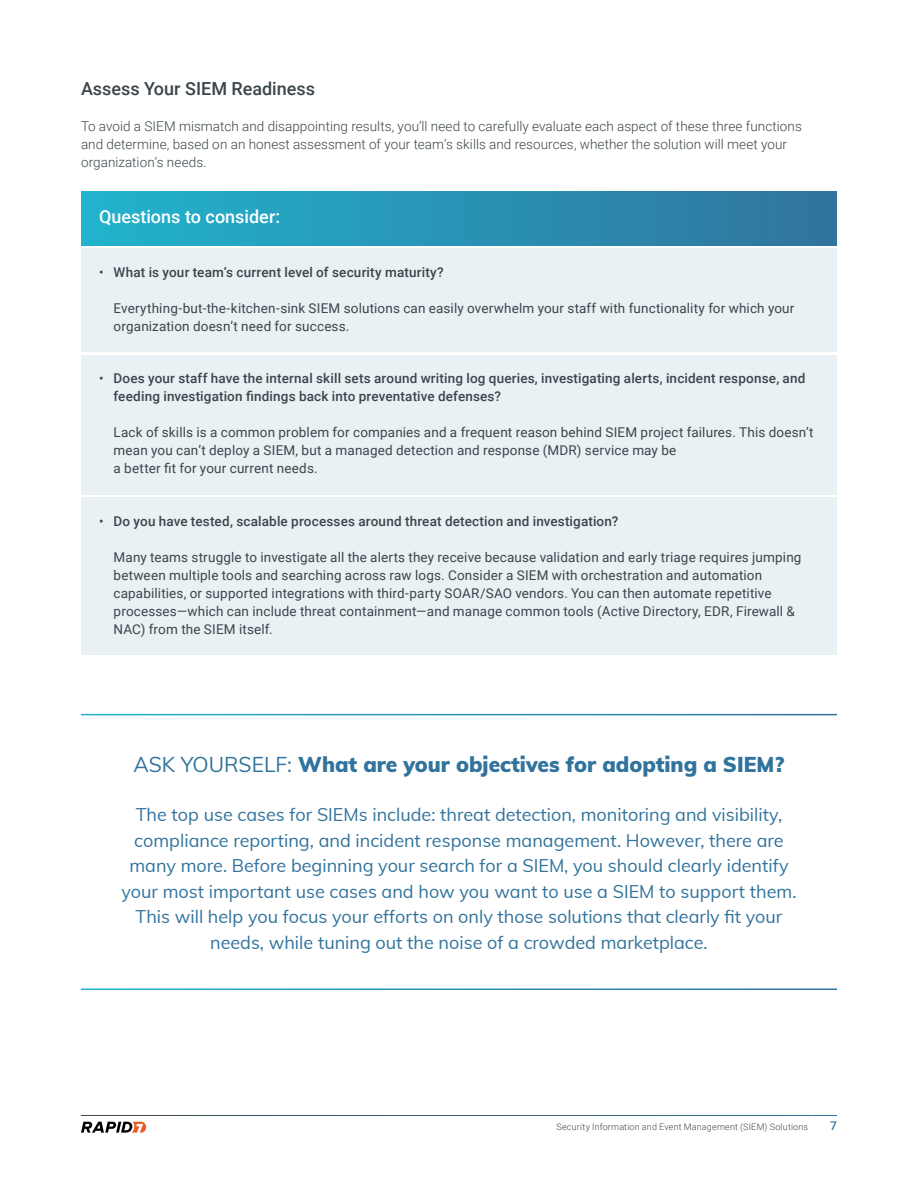
<style>
.page{position:relative;width:918px;height:1188px;background:#fff}
.page>*{position:absolute;margin:0;border:0;box-sizing:border-box;transform-origin:0 0}
.Body_Pull_Quote{font:900 21px "Muli";color:#31739c}
.Body_Pull_Quote-2{font:18px/25.5px "Muli";color:#31739c;text-align:center}
.Body_Headline_1{font:500 18px "Roboto";color:#3b454a}
.Body_List_Header{font:500 18px "Roboto";color:#fff}
.Body_List{font:13.5px/18px "Roboto";letter-spacing:.01em;color:#3b454a}
.Body_List-2{font:500 13.5px/18px "Roboto";letter-spacing:.01em;color:#3b454a}
.Body{font:300 13.5px/18px "Roboto";letter-spacing:.005em;color:#3b454a}
.t1{font:500 12px "Roboto";color:#31739c}
.t2{font:300 9px "Roboto";letter-spacing:.02em;color:#3b454a}
.s1{font-weight:400}
</style>
<div class="page">
<svg style="left:813px;top:1115px;width:24px;height:1px"></svg>
<svg style="left:81px;top:1122px;width:65px;height:11px"></svg>
<div style="left:81px;top:191px;width:756px;height:54px;background:linear-gradient(to right,#21b3cd,#31739c)"></div>
<div style="left:81px;top:249px;width:756px;height:103px;background:#eaf1f5"></div>
<div style="left:81px;top:355px;width:756px;height:140px;background:#eaf1f5"></div>
<div style="left:81px;top:498px;width:756px;height:157px;background:#eaf1f5"></div>
<p class="Body_Headline_1" style="left:81px;top:75px;width:236px">Assess Your SIEM Readiness</p>
<p class="Body" style="left:81px;top:116px;width:722px">To avoid a SIEM mismatch and disappointing results, you’ll need to carefully evaluate each aspect of these three functions and determine, based on an honest assessment of your team’s skills and resources, whether the solution will meet your organization’s needs.</p>
<p class="Body_List_Header" style="left:99px;top:204px;width:183px">Questions to consider:</p>
<p class="Body_List-2" style="left:99px;top:262px;width:346px"><span class="s1">•</span> What is your team’s current level of security maturity?</p>
<p class="Body_List" style="left:114px;top:298px;width:682px">Everything-but-the-kitchen-sink SIEM solutions can easily overwhelm your staff with functionality for which your organization doesn’t need for success.</p>
<p class="Body_List-2" style="left:114px;top:369px;width:693px;text-indent:-15px"><span class="s1">•</span> Does your staff have the internal skill sets around writing log queries, investigating alerts, incident response, and feeding investigation findings back into preventative defenses?</p>
<p class="Body_List" style="left:114px;top:423px;width:702px">Lack of skills is a common problem for companies and a frequent reason behind SIEM project failures. This doesn’t mean you can’t deploy a SIEM, but a managed detection and response (MDR) service may be<br>a better fit for your current needs.</p>
<p class="Body_List-2" style="left:99px;top:511px;width:521px"><span class="s1">•</span> Do you have tested, scalable processes around threat detection and investigation?</p>
<p class="Body_List" style="left:114px;top:547px;width:689px">Many teams struggle to investigate all the alerts they receive because validation and early triage requires jumping between multiple tools and searching across raw logs. Consider a SIEM with orchestration and automation capabilities, or supported integrations with third-party SOAR/SAO vendors. You can then automate repetitive processes—which can include threat containment—and manage common tools (Active Directory, EDR, Firewall &amp; NAC) from the SIEM itself.</p>
<p class="Body_Pull_Quote" style="left:134px;top:749px;width:652px"><span class="s1">ASK YOURSELF:</span> What are your objectives for adopting a SIEM?</p>
<p class="Body_Pull_Quote-2" style="left:121px;top:801px;width:677px">The top use cases for SIEMs include: threat detection, monitoring and visibility, compliance reporting, and incident response management. However, there are many more. Before beginning your search for a SIEM, you should clearly identify your most important use cases and how you want to use a SIEM to support them.<br>This will help you focus your efforts on only those solutions that clearly fit your needs, while tuning out the noise of a crowded marketplace.</p>
<p class="t2" style="left:556px;top:1120px;width:253px">Security Information and Event Management (SIEM) Solutions</p>
<p class="t1" style="left:830px;top:1118px;width:8px">7</p>
</div>
